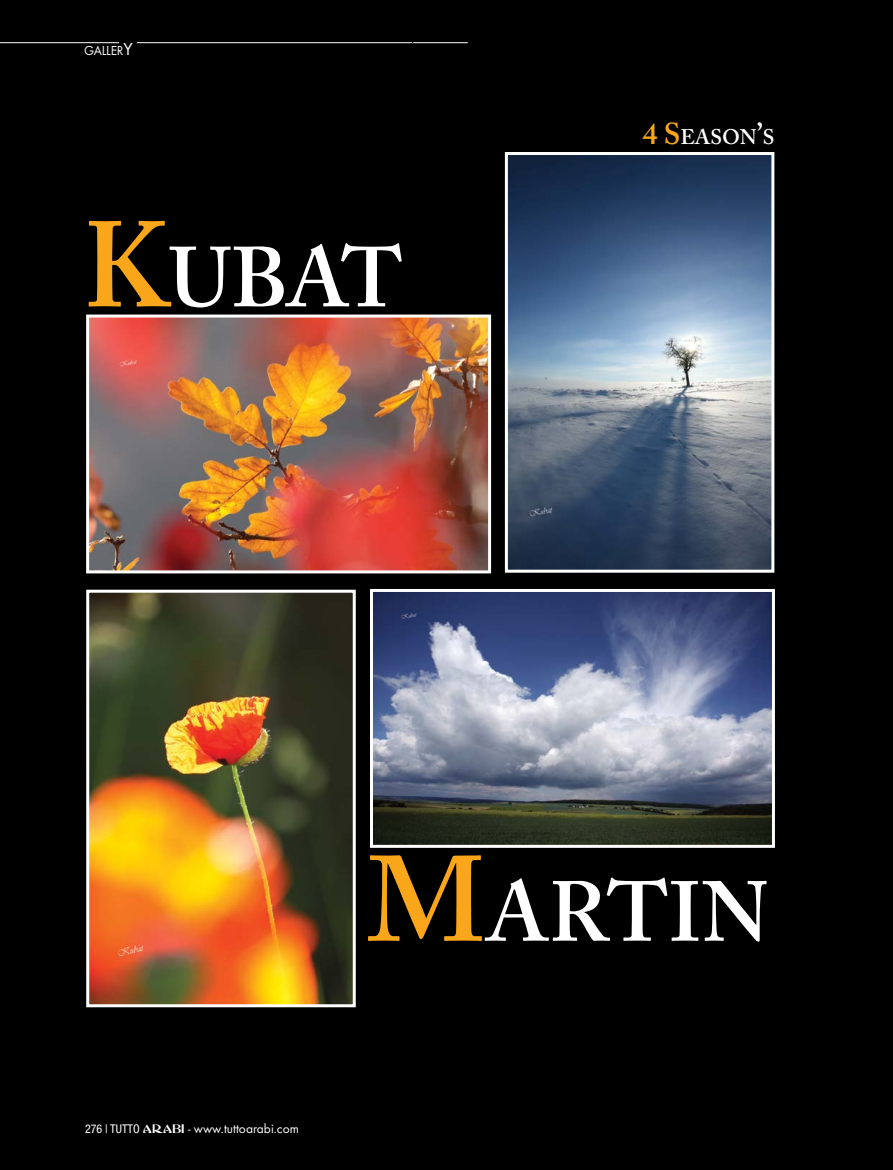
<style>
.page{position:relative;width:893px;height:1170px;background:#fff}
.page>*{position:absolute;margin:0;border:0;box-sizing:border-box;transform-origin:0 0}
.t1{font:600 84px "Adobe Caslon";color:#fff}
.t2{font:600 21px "Adobe Caslon";color:#fff}
.t3{font:13.5px "Futura T";color:#fff}
.s1{font-size:18px}
.s2{font-size:120px;color:#faa61a}
.s3{font-size:30px;color:#faa61a}
.s4{font-size:30px}
.s5{font-family:"Helvetica Neue";font-stretch:condensed;font-size:12px}
.s6{font-family:"Abbess";font-size:12px}
</style>
<div class="page">
<div style="left:0;top:0;width:893px;height:1169px;background:#000"></div>
<hr style="left:137px;top:42px;width:331px;height:1px;background:#fff">
<hr style="left:0;top:42px;width:119px;height:1px;background:#fff">
<svg style="left:412px;top:11px;width:1px;height:999px"></svg>
<img style="left:90px;top:318px;width:397px;height:251px">
<div style="left:86px;top:314px;width:405px;height:259px;border:3px solid #fff"></div>
<img style="left:374px;top:593px;width:397px;height:250px">
<div style="left:370px;top:589px;width:405px;height:258px;border:3px solid #fff"></div>
<img style="left:509px;top:156px;width:261px;height:412px">
<div style="left:505px;top:152px;width:269px;height:420px;border:3px solid #fff"></div>
<img style="left:90px;top:593px;width:262px;height:410px">
<div style="left:86px;top:589px;width:270px;height:418px;border:3px solid #fff"></div>
<p class="t3" style="left:84px;top:43px;width:50px">GALLER<span class="s1">Y</span></p>
<h1 class="t1" style="left:82px;top:227px;width:322px"><span class="s2">K</span>UBAT</h1>
<h2 class="t2" style="left:643px;top:124px;width:131px"><span class="s3">4 S</span>EASON<span class="s4">’</span>S</h2>
<h1 class="t1" style="left:367px;top:861px;width:404px"><span class="s2">M</span>ARTIN</h1>
<p class="t3" style="left:85px;top:1120px;width:215px"><span class="s5">276 | TUTTO</span> <span class="s6">ARABI</span> - www.tuttoarabi.com</p>
</div>
